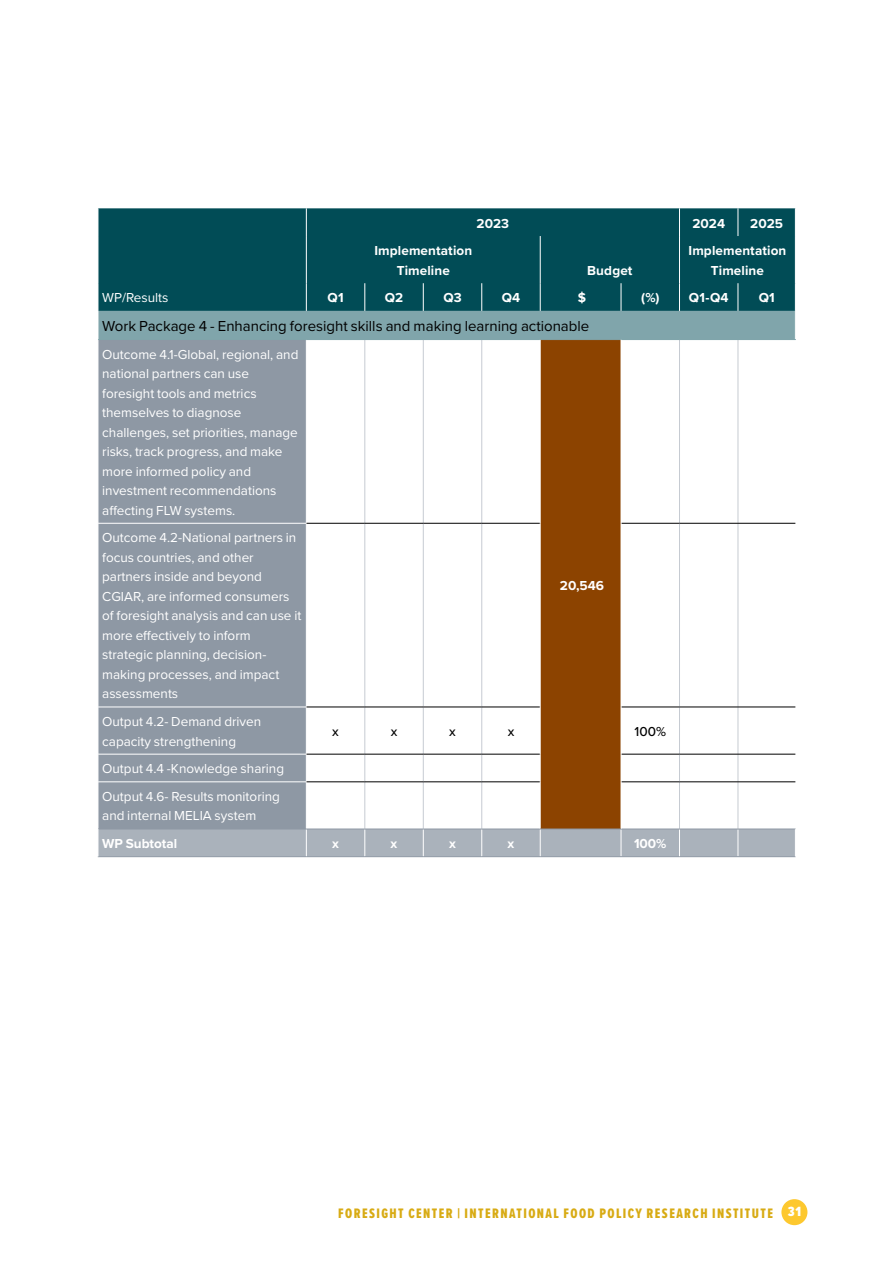
<style>
.page{position:relative;width:893px;height:1263px;background:#fff}
.page>*{position:absolute;margin:0;border:0;box-sizing:border-box;transform-origin:0 0}
.t1{font:15px "Proxima Nova";color:#000}
.t2{font:14.25px "Proxima Nova Ex Cn Extrabld";letter-spacing:.1em;color:#d8ab14}
.t3{font:13.5px/19.5px "Proxima Nova";color:#fff}
.t4{font:700 13.5px/19.5px "Proxima Nova";letter-spacing:.01em;color:#fff;text-align:center}
.t5{font:500 13.5px "Proxima Nova";color:#000}
.s1{font-family:"Proxima Nova Ex Cn";font-weight:900;font-size:13.8px;color:#fff}
</style>
<div class="page">
<div style="left:781px;top:1199px;width:26px;height:26px;background:#fdc82f;border-radius:50%"></div>
<div style="left:99px;top:208px;width:696px;height:103px;background:#014c56"></div>
<div style="left:98px;top:311px;width:697px;height:29px;background:#80a5ab"></div>
<div style="left:99px;top:340px;width:207px;height:489px;background:#8e98a4"></div>
<div style="left:540px;top:340px;width:81px;height:489px;background:#8c4300"></div>
<svg style="left:98px;top:208px;width:1px;height:28px"></svg>
<svg style="left:306px;top:208px;width:1px;height:28px"></svg>
<svg style="left:679px;top:208px;width:1px;height:28px"></svg>
<svg style="left:738px;top:208px;width:1px;height:28px"></svg>
<svg style="left:795px;top:208px;width:1px;height:28px"></svg>
<hr style="left:540px;top:236px;width:1px;height:47px;background:#fff">
<hr style="left:679px;top:236px;width:1px;height:47px;background:#fff">
<svg style="left:306px;top:283px;width:1px;height:28px"></svg>
<svg style="left:365px;top:283px;width:1px;height:28px"></svg>
<svg style="left:423px;top:283px;width:1px;height:28px"></svg>
<svg style="left:481px;top:283px;width:1px;height:28px"></svg>
<svg style="left:540px;top:283px;width:1px;height:28px"></svg>
<svg style="left:621px;top:283px;width:1px;height:28px"></svg>
<svg style="left:679px;top:283px;width:1px;height:28px"></svg>
<svg style="left:738px;top:283px;width:1px;height:28px"></svg>
<hr style="left:98px;top:523px;width:208px;height:1px;background:#fff">
<hr style="left:98px;top:707px;width:208px;height:1px;background:#fff">
<hr style="left:98px;top:754px;width:208px;height:1px;background:#fff">
<hr style="left:98px;top:781px;width:208px;height:1px;background:#fff">
<svg style="left:98px;top:754px;width:1px;height:28px"></svg>
<hr style="left:365px;top:340px;width:1px;height:183px;background:#c6cbd2">
<hr style="left:423px;top:340px;width:1px;height:183px;background:#c6cbd2">
<hr style="left:481px;top:340px;width:1px;height:183px;background:#c6cbd2">
<hr style="left:679px;top:340px;width:1px;height:183px;background:#c6cbd2">
<hr style="left:365px;top:523px;width:1px;height:184px;background:#c6cbd2">
<hr style="left:423px;top:523px;width:1px;height:184px;background:#c6cbd2">
<hr style="left:481px;top:523px;width:1px;height:184px;background:#c6cbd2">
<hr style="left:679px;top:523px;width:1px;height:184px;background:#c6cbd2">
<hr style="left:365px;top:707px;width:1px;height:47px;background:#c6cbd2">
<hr style="left:423px;top:707px;width:1px;height:47px;background:#c6cbd2">
<hr style="left:481px;top:707px;width:1px;height:47px;background:#c6cbd2">
<hr style="left:679px;top:707px;width:1px;height:47px;background:#c6cbd2">
<svg style="left:365px;top:755px;width:1px;height:26px"></svg>
<svg style="left:423px;top:755px;width:1px;height:26px"></svg>
<svg style="left:481px;top:755px;width:1px;height:26px"></svg>
<svg style="left:679px;top:755px;width:1px;height:26px"></svg>
<hr style="left:365px;top:782px;width:1px;height:47px;background:#c6cbd2">
<hr style="left:423px;top:782px;width:1px;height:47px;background:#c6cbd2">
<hr style="left:481px;top:782px;width:1px;height:47px;background:#c6cbd2">
<hr style="left:679px;top:782px;width:1px;height:47px;background:#c6cbd2">
<hr style="left:738px;top:340px;width:1px;height:183px;background:#c6cbd2">
<hr style="left:738px;top:523px;width:1px;height:184px;background:#c6cbd2">
<hr style="left:738px;top:707px;width:1px;height:47px;background:#c6cbd2">
<svg style="left:738px;top:755px;width:1px;height:26px"></svg>
<hr style="left:738px;top:782px;width:1px;height:47px;background:#c6cbd2">
<hr style="left:306px;top:523px;width:59px;height:1px;background:#000">
<hr style="left:365px;top:523px;width:58px;height:1px;background:#000">
<hr style="left:423px;top:523px;width:59px;height:1px;background:#000">
<hr style="left:482px;top:523px;width:58px;height:1px;background:#000">
<hr style="left:621px;top:523px;width:58px;height:1px;background:#000">
<hr style="left:679px;top:523px;width:59px;height:1px;background:#000">
<hr style="left:738px;top:523px;width:57px;height:1px;background:#000">
<hr style="left:306px;top:707px;width:59px;height:1px;background:#000">
<hr style="left:365px;top:707px;width:58px;height:1px;background:#000">
<hr style="left:423px;top:707px;width:59px;height:1px;background:#000">
<hr style="left:482px;top:707px;width:58px;height:1px;background:#000">
<hr style="left:621px;top:707px;width:58px;height:1px;background:#000">
<hr style="left:679px;top:707px;width:59px;height:1px;background:#000">
<hr style="left:738px;top:707px;width:57px;height:1px;background:#000">
<hr style="left:306px;top:754px;width:59px;height:1px;background:#000">
<hr style="left:365px;top:754px;width:58px;height:1px;background:#000">
<hr style="left:423px;top:754px;width:59px;height:1px;background:#000">
<hr style="left:482px;top:754px;width:58px;height:1px;background:#000">
<hr style="left:621px;top:754px;width:58px;height:1px;background:#000">
<hr style="left:679px;top:754px;width:59px;height:1px;background:#000">
<hr style="left:738px;top:754px;width:57px;height:1px;background:#000">
<hr style="left:306px;top:781px;width:59px;height:1px;background:#000">
<hr style="left:365px;top:781px;width:58px;height:1px;background:#000">
<hr style="left:423px;top:781px;width:59px;height:1px;background:#000">
<hr style="left:482px;top:781px;width:58px;height:1px;background:#000">
<hr style="left:621px;top:781px;width:58px;height:1px;background:#000">
<hr style="left:679px;top:781px;width:59px;height:1px;background:#000">
<hr style="left:738px;top:781px;width:57px;height:1px;background:#000">
<hr style="left:306px;top:236px;width:1px;height:47px;background:#fff">
<svg style="left:98px;top:283px;width:1px;height:56px"></svg>
<svg style="left:795px;top:283px;width:1px;height:56px"></svg>
<svg style="left:98px;top:829px;width:698px;height:28px;background:#aab2bb"></svg>
<hr style="left:540px;top:340px;width:1px;height:183px;background:#fff">
<hr style="left:540px;top:523px;width:1px;height:184px;background:#fff">
<hr style="left:621px;top:523px;width:1px;height:184px;background:#fff">
<hr style="left:540px;top:707px;width:1px;height:47px;background:#fff">
<hr style="left:621px;top:707px;width:1px;height:47px;background:#fff">
<svg style="left:540px;top:754px;width:1px;height:28px"></svg>
<hr style="left:540px;top:782px;width:1px;height:47px;background:#fff">
<hr style="left:540px;top:829px;width:81px;height:1px;background:#8e98a4">
<p class="t4" style="left:477px;top:213px;width:34px">2023</p>
<p class="t4" style="left:692px;top:213px;width:34px">2024</p>
<p class="t4" style="left:750px;top:213px;width:34px">2025</p>
<p class="t4" style="left:374px;top:241px;width:99px">Implementation<br>Timeline</p>
<p class="t4" style="left:587px;top:260px;width:47px">Budget</p>
<p class="t4" style="left:688px;top:241px;width:99px">Implementation<br>Timeline</p>
<p class="t3" style="left:102px;top:287px;width:68px">WP/Results</p>
<p class="t4" style="left:328px;top:288px;width:18px">Q1</p>
<p class="t4" style="left:385px;top:288px;width:20px">Q2</p>
<p class="t4" style="left:443px;top:288px;width:20px">Q3</p>
<p class="t4" style="left:502px;top:288px;width:20px">Q4</p>
<p class="t4" style="left:578px;top:288px;width:10px">$</p>
<p class="t4" style="left:641px;top:288px;width:20px">(%)</p>
<p class="t4" style="left:689px;top:288px;width:41px">Q1-Q4</p>
<p class="t4" style="left:759px;top:288px;width:18px">Q1</p>
<p class="t1" style="left:102px;top:315px;width:489px">Work Package 4 - Enhancing foresight skills and making learning actionable</p>
<p class="t3" style="left:102px;top:344px;width:198px">Outcome 4.1-Global, regional, and national partners can use foresight tools and metrics themselves to diagnose challenges, set priorities, manage risks, track progress, and make more informed policy and investment recommendations affecting FLW systems.</p>
<p class="t3" style="left:102px;top:527px;width:201px">Outcome 4.2-National partners in focus countries, and other partners inside and beyond<br>CGIAR, are informed consumers of foresight analysis and can use it more effectively to inform strategic planning, decision&shy;making processes, and impact assessments</p>
<p class="t3" style="left:102px;top:711px;width:161px">Output 4.2- Demand driven capacity strengthening</p>
<p class="t4" style="left:560px;top:575px;width:46px">20,546</p>
<p class="t5" style="left:332px;top:721px;width:8px">x</p>
<p class="t5" style="left:391px;top:721px;width:8px">x</p>
<p class="t5" style="left:449px;top:721px;width:8px">x</p>
<p class="t5" style="left:508px;top:721px;width:8px">x</p>
<p class="t5" style="left:634px;top:721px;width:33px">100%</p>
<p class="t3" style="left:102px;top:754px;width:183px;line-height:27.6px">Output 4.4 -Knowledge sharing<br>Output 4.6- Results monitoring</p>
<p class="t3" style="left:102px;top:805px;width:155px">and internal MELIA system</p>
<p class="t4" style="left:102px;top:833px;width:77px">WP Subtotal</p>
<p class="t4" style="left:332px;top:833px;width:8px">x</p>
<p class="t4" style="left:391px;top:833px;width:8px">x</p>
<p class="t4" style="left:449px;top:833px;width:8px">x</p>
<p class="t4" style="left:508px;top:833px;width:8px">x</p>
<p class="t4" style="left:634px;top:833px;width:34px">100%</p>
<p class="t2" style="left:338px;top:1203px;width:464px">FORESIGHT CENTER | INTERNATIONAL FOOD POLICY RESEARCH INSTITUTE <span class="s1">31</span></p>
</div>
